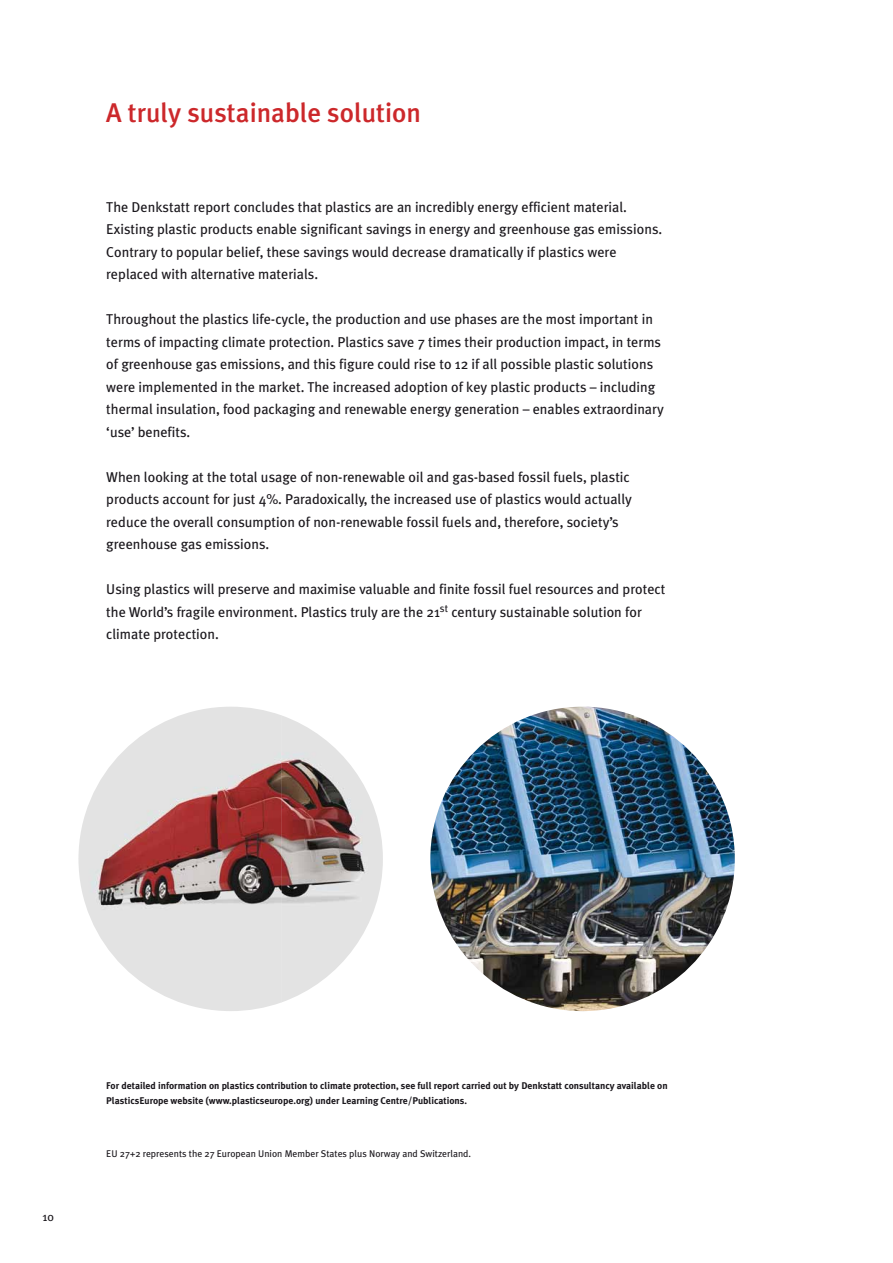
<style>
.page{position:relative;width:893px;height:1263px;background:#fff}
.page>*{position:absolute;margin:0;border:0;box-sizing:border-box;transform-origin:0 0}
.t1{font:500 27px "Meta Plus";color:#cc282b}
.t2{font:14.25px/22.5px "Meta Plus";color:#1a171c}
.t3{font:12px "Meta Plus";color:#1a171c}
.t4{font:700 9.75px/15px "Meta Plus";color:#1a171c}
.t5{font:9.75px "Meta Plus";color:#1a171c}
</style>
<div class="page">
<img style="left:78px;top:707px;width:204px;height:304px">
<img style="left:281px;top:715px;width:102px;height:287px">
<img style="left:430px;top:707px;width:305px;height:304px;border-radius:152px">
<h1 class="t1" style="left:106px;top:97px;width:316px">A truly sustainable solution</h1>
<p class="t2" style="left:106px;top:195px;width:557px">The Denkstatt report concludes that plastics are an incredibly energy efficient material.<br>Existing plastic products enable significant savings in energy and greenhouse gas emissions.<br>Contrary to popular belief, these savings would decrease dramatically if plastics were replaced with alternative materials.</p>
<p class="t2" style="left:106px;top:308px;width:559px">Throughout the plastics life-cycle, the production and use phases are the most important in terms of impacting climate protection. Plastics save 7 times their production impact, in terms of greenhouse gas emissions, and this figure could rise to 12 if all possible plastic solutions were implemented in the market. The increased adoption of key plastic products – including thermal insulation, food packaging and renewable energy generation – enables extraordinary ‘use’ benefits.</p>
<p class="t2" style="left:106px;top:465px;width:527px">When looking at the total usage of non-renewable oil and gas-based fossil fuels, plastic products account for just 4%. Paradoxically, the increased use of plastics would actually reduce the overall consumption of non-renewable fossil fuels and, therefore, society’s greenhouse gas emissions.</p>
<p class="t2" style="left:106px;top:578px;width:561px">Using plastics will preserve and maximise valuable and finite fossil fuel resources and protect the World’s fragile environment. Plastics truly are the 21<sup>st</sup> century sustainable solution for climate protection.</p>
<p class="t3" style="left:43px;top:1209px;width:13px">10</p>
<p class="t4" style="left:106px;top:1078px;width:563px">For detailed information on plastics contribution to climate protection, see full report carried out by Denkstatt consultancy available on<br>PlasticsEurope website (www.plasticseurope.org) under Learning Centre/Publications.</p>
<p class="t5" style="left:106px;top:1148px;width:366px">EU 27+2 represents the 27 European Union Member States plus Norway and Switzerland.</p>
</div>
